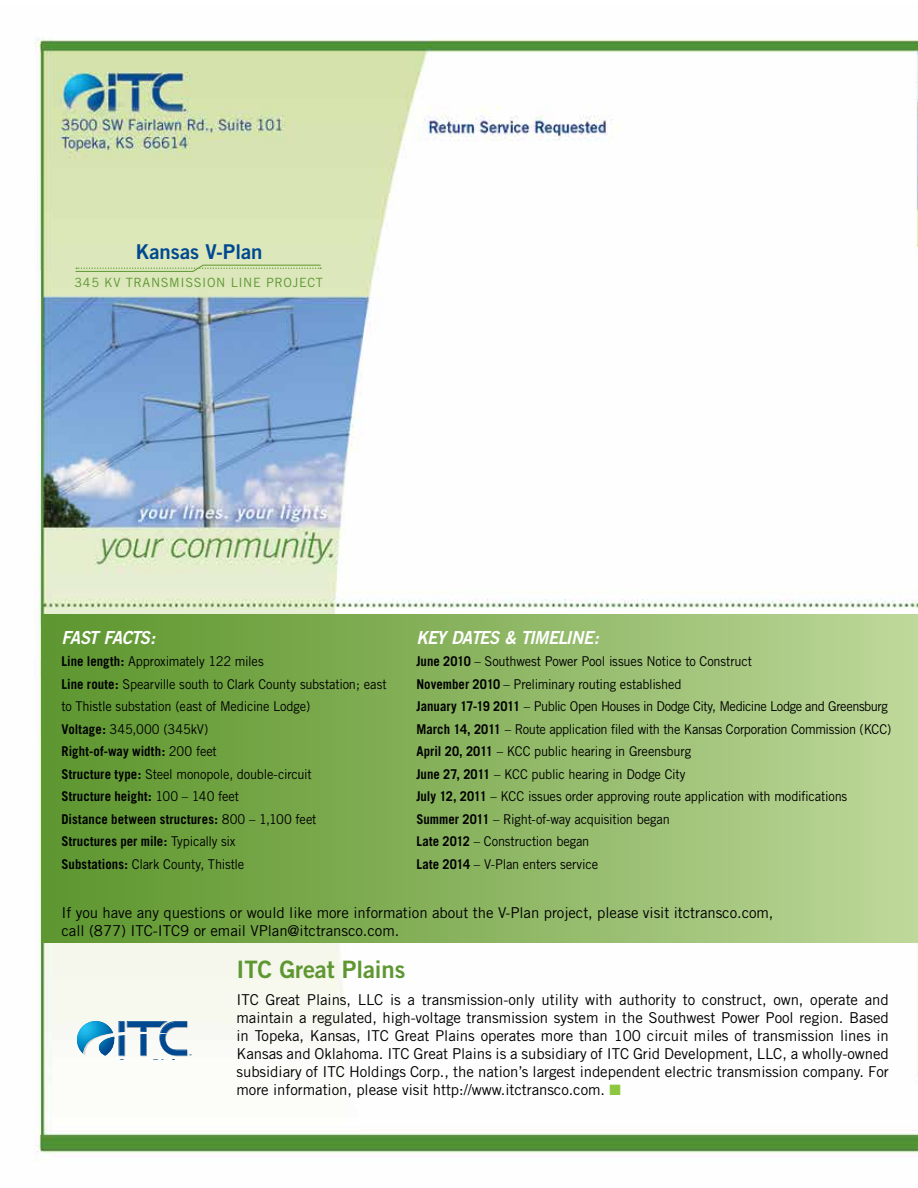
<style>
.page{position:relative;width:918px;height:1188px;background:#fff}
.page>*{position:absolute;margin:0;border:0;box-sizing:border-box;transform-origin:0 0}
.t1{font:24px "Trade Gothic Bold Two";letter-spacing:-.005em;color:#5e9732}
.t2{font:20.4px "Trade Gothic Bold Two";color:#004990}
.t3{font:italic 18px "Trade Gothic Bold Two";letter-spacing:-.05em;color:#fff;scale:.95 1}
.t4{font:15px/18px "Trade Gothic";letter-spacing:-.005em;color:#000;text-align:justify}
.t5{font:13.5px/22.5px "Trade Gothic";letter-spacing:-.015em;color:#000;scale:.95 1}
.t6{font:12.75px "Trade Gothic";letter-spacing:.05em;color:#5e9732}
.s1{font-weight:700}
.s2{color:#8dc63f}
</style>
<div class="page">
<img style="left:34px;top:37px;width:884px;height:1117px">
<div style="left:41px;top:615px;width:877px;height:328px;background:linear-gradient(to right,#5b942b,#bdd799)"></div>
<svg style="left:77px;top:1021px;width:114px;height:35px"></svg>
<svg style="left:75px;top:265px;width:246px;height:7px;background:#c4d7a2"></svg>
<h2 class="t2" style="left:136px;top:239px;width:128px">Kansas V-Plan</h2>
<p class="t6" style="left:75px;top:275px;width:250px">345 KV TRANSMISSION LINE PROJECT</p>
<h3 class="t3" style="left:62px;top:626px;width:100px">FAST FACTS:</h3>
<p class="t5" style="left:62px;top:650px;width:344px"><span class="s1">Line length:</span> Approximately 122 miles<br><span class="s1">Line route:</span> Spearville south to Clark County substation; east to Thistle substation (east of Medicine Lodge)<br><span class="s1">Voltage:</span> 345,000 (345kV)<br><span class="s1">Right-of-way width:</span> 200 feet<br><span class="s1">Structure type:</span> Steel monopole, double-circuit<br><span class="s1">Structure height:</span> 100 – 140 feet<br><span class="s1">Distance between structures:</span> 800 – 1,100 feet<br><span class="s1">Structures per mile:</span> Typically six<br><span class="s1">Substations:</span> Clark County, Thistle</p>
<h3 class="t3" style="left:416px;top:626px;width:194px">KEY DATES &amp; TIMELINE:</h3>
<p class="t5" style="left:416px;top:650px;width:502px"><span class="s1">June 2010</span> – Southwest Power Pool issues Notice to Construct<br><span class="s1">November 2010</span> – Preliminary routing established<br><span class="s1">January 17-19 2011</span> – Public Open Houses in Dodge City, Medicine Lodge and Greensburg <span class="s1">March 14, 2011</span> – Route application filed with the Kansas Corporation Commission (KCC)<br><span class="s1">April 20, 2011</span> – KCC public hearing in Greensburg<br><span class="s1">June 27, 2011</span> – KCC public hearing in Dodge City<br><span class="s1">July 12, 2011</span> – KCC issues order approving route application with modifications <span class="s1">Summer 2011</span> – Right-of-way acquisition began<br><span class="s1">Late 2012</span> – Construction began<br><span class="s1">Late 2014</span> – V-Plan enters service</p>
<p class="t4" style="left:62px;top:903px;width:714px">If you have any questions or would like more information about the V-Plan project, please visit itctransco.com, call (877) ITC-ITC9 or email VPlan@itctransco.com.</p>
<h1 class="t1" style="left:237px;top:954px;width:170px">ITC Great Plains</h1>
<p class="t4" style="left:237px;top:990px;width:654px">ITC Great Plains, LLC is a transmission-only utility with authority to construct, own, operate and maintain a regulated, high-voltage transmission system in the Southwest Power Pool region. Based in Topeka, Kansas, ITC Great Plains operates more than 100 circuit miles of transmission lines in Kansas and Oklahoma. ITC Great Plains is a subsidiary of ITC Grid Development, LLC, a wholly-owned subsidiary of ITC Holdings Corp., the nation’s largest independent electric transmission company. For more information, please visit http://www.itctransco.com. <span class="s2">■</span></p>
</div>
